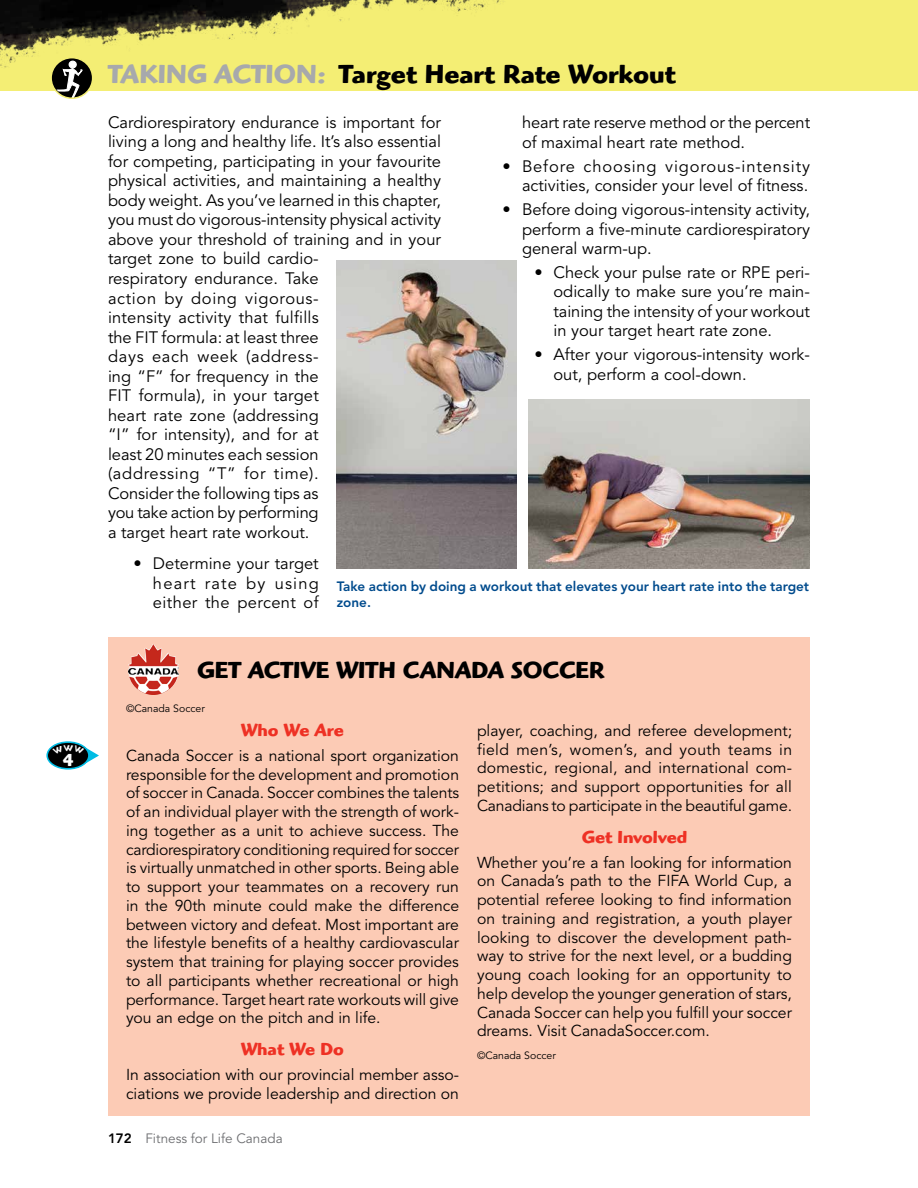
<style>
.page{position:relative;width:918px;height:1188px;background:#fff}
.page>*{position:absolute;margin:0;border:0;box-sizing:border-box;transform-origin:0 0}
.t1{font:700 27px "Highlander Std";color:#000}
.t2{font:700 24px "Highlander Std";color:#000}
.t3{font:700 18px "Highlander Std";color:#ee3124}
.t4{font:700 18px "Highlander";color:#fff}
.t5{font:16.5px/19.5px "Avenir LT Std";color:#000}
.t6{font:15.75px/18.8px "Avenir LT Std";color:#000;text-align:justify}
.t7{font:800 13.5px/16.5px "Avenir LT Std";color:#004b8d}
.t8{font:13.5px "Avenir LT Std";color:#6d6e71}
.t9{font:10.5px "Avenir LT Std";color:#000}
.s1{color:#a7a9ac}
.s2{font-weight:800;color:#000}
</style>
<div class="page">
<img style="left:0;top:0;width:918px;height:91px">
<svg style="left:51px;top:58px;width:42px;height:40px"></svg>
<div style="left:69px;top:61px;width:7px;height:7px;background:#fff;border-radius:50%"></div>
<div style="left:69px;top:61px;width:8px;height:7px;border:1px solid #fff;border-radius:50%"></div>
<svg style="left:57px;top:67px;width:26px;height:31px"></svg>
<div style="left:50px;top:57px;width:43px;height:42px;border:2px solid #f4ee74;border-radius:50%"></div>
<img style="left:337px;top:260px;width:179px;height:309px">
<img style="left:529px;top:400px;width:281px;height:169px">
<div style="left:108px;top:638px;width:701px;height:478px;background:#fccbb5"></div>
<img style="left:129px;top:645px;width:50px;height:50px">
<svg style="left:47px;top:742px;width:42px;height:27px"></svg>
<div style="left:46px;top:741px;width:44px;height:29px;border:2px solid #00bce4;border-radius:50%"></div>
<svg style="left:53px;top:742px;width:46px;height:27px"></svg>
<p class="t4" style="left:63px;top:750px;width:12px">4</p>
<h1 class="t1" style="left:108px;top:57px;width:569px"><span class="s1">TAKING ACTION:</span> Target Heart Rate Workout</h1>
<p class="t5" style="left:108px;top:113px;width:335px">Cardiorespiratory endurance is important for living a long and healthy life. It’s also essential for competing, participating in your favourite physical activities, and maintaining a healthy body weight. As you’ve learned in this chapter, you must do vigorous-intensity physical activity above your threshold of training and in your target zone to build cardio-<br>respiratory endurance. Take<br>action by doing vigorous-<br>intensity activity that fulfills<br>the FIT formula: at least three<br>days each week (address-<br>ing “F” for frequency in the<br>FIT formula), in your target<br>heart rate zone (addressing<br>“I” for intensity), and for at<br>least 20 minutes each session<br>(addressing “T” for time).<br>Consider the following tips as<br>you take action by performing<br>a target heart rate workout.</p>
<p class="t5" style="left:153px;top:554px;width:167px;text-align:justify;text-indent:-20px">• Determine your target heart rate by using either the percent of</p>
<p class="t5" style="left:522px;top:113px;width:290px">heart rate reserve method or the percent of maximal heart rate method.</p>
<p class="t5" style="left:502px;top:157px;width:309px;text-align:right">• Before choosing vigorous-intensity activities, consider your level of fitness.</p>
<p class="t5" style="left:522px;top:200px;width:290px;text-align:justify;text-indent:-20px">• Before doing vigorous-intensity activity, perform a five-minute cardiorespiratory general warm-up.</p>
<p class="t5" style="left:554px;top:263px;width:258px;text-align:justify;text-indent:-19px">• Check your pulse rate or RPE peri&shy;odically to make sure you’re main&shy;taining the intensity of your workout in your target heart rate zone.</p>
<p class="t5" style="left:554px;top:346px;width:258px;text-indent:-19px">• After your vigorous-intensity work&shy;out, perform a cool-down.</p>
<p class="t7" style="left:337px;top:578px;width:474px">Take action by doing a workout that elevates your heart rate into the target zone.</p>
<h2 class="t2" style="left:197px;top:655px;width:409px">GET ACTIVE WITH CANADA SOCCER</h2>
<p class="t9" style="left:126px;top:702px;width:80px">©Canada Soccer</p>
<p class="t6" style="left:477px;top:721px;width:317px">player, coaching, and referee development; field men’s, women’s, and youth teams in domestic, regional, and international com&shy;petitions; and support opportunities for all Canadians to participate in the beautiful game.</p>
<p class="t3" style="left:582px;top:826px;width:107px">Get Involved</p>
<p class="t6" style="left:477px;top:853px;width:317px">Whether you’re a fan looking for information on Canada’s path to the FIFA World Cup, a potential referee looking to find information on training and registration, a youth player looking to discover the development path&shy;way to strive for the next level, or a budding young coach looking for an opportunity to help develop the younger generation of stars, Canada Soccer can help you fulfill your soccer dreams. Visit CanadaSoccer.com.</p>
<p class="t9" style="left:477px;top:1049px;width:80px">©Canada Soccer</p>
<p class="t3" style="left:241px;top:719px;width:104px">Who We Are</p>
<p class="t6" style="left:126px;top:747px;width:335px">Canada Soccer is a national sport organization responsible for the development and promotion of soccer in Canada. Soccer combines the talents of an individual player with the strength of work&shy;ing together as a unit to achieve success. The cardiorespiratory conditioning required for soccer is virtually unmatched in other sports. Being able to support your teammates on a recovery run in the 90th minute could make the difference between victory and defeat. Most important are the lifestyle benefits of a healthy cardiovascular system that training for playing soccer provides to all participants whether recreational or high performance. Target heart rate workouts will give you an edge on the pitch and in life.</p>
<p class="t3" style="left:241px;top:1039px;width:104px">What We Do</p>
<p class="t6" style="left:126px;top:1066px;width:335px">In association with our provincial member asso&shy;ciations we provide leadership and direction on</p>
<p class="t8" style="left:108px;top:1131px;width:176px"><span class="s2">172</span> Fitness for Life Canada</p>
</div>
